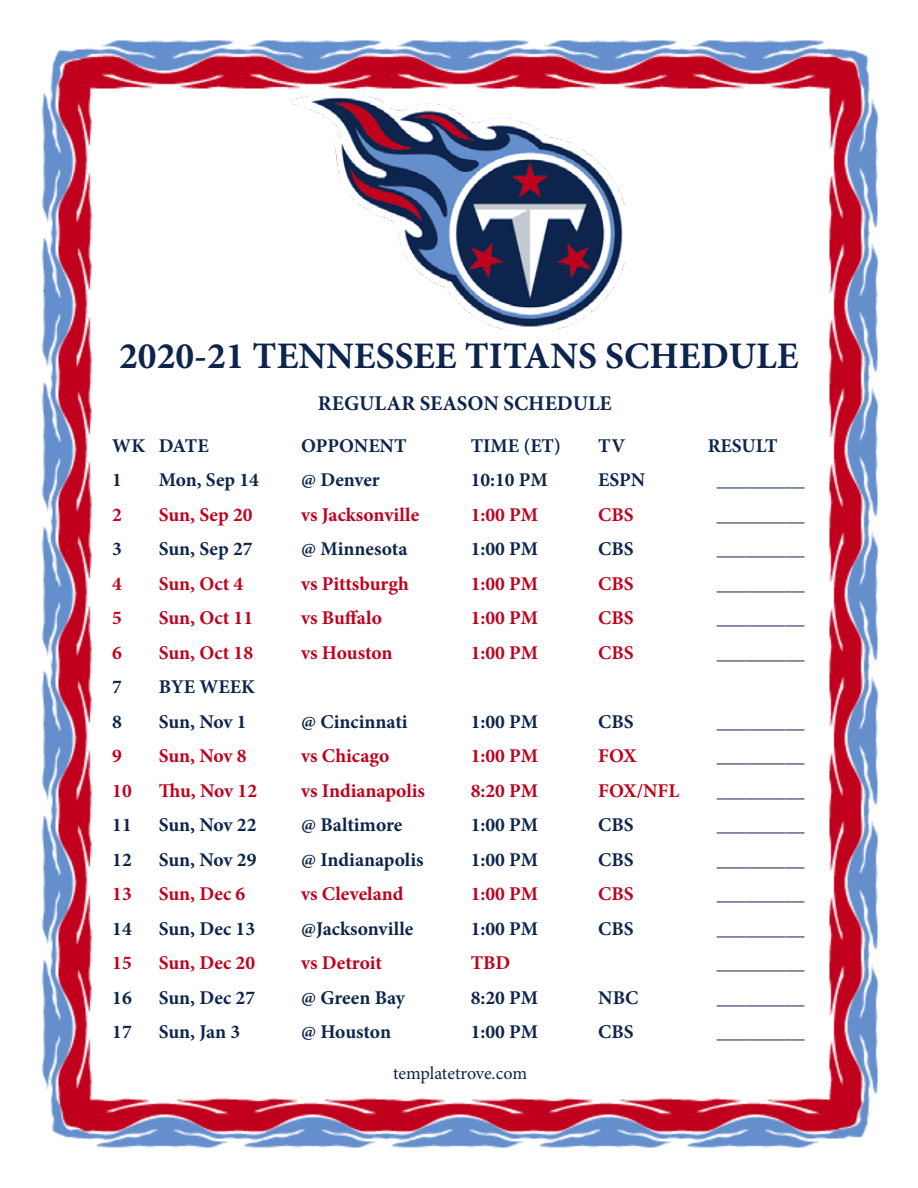
<style>
.page{position:relative;width:918px;height:1188px;background:#fff}
.page>*{position:absolute;margin:0;border:0;box-sizing:border-box;transform-origin:0 0}
.t1{font:700 37.5px "Minion Pro";color:#0d254c}
.t2{font:700 21px "Minion Pro";color:#0d254c}
.t3{font:700 19.5px "Minion Pro";color:#0d254c}
.t4{font:700 19.5px "Minion Pro";color:#c0001d}
.t5{font:18px "Minion Pro";letter-spacing:-.005em;color:#0d254c}
</style>
<div class="page">
<img style="left:41px;top:40px;width:838px;height:1108px">
<img style="left:290px;top:94px;width:338px;height:238px">
<h1 class="t1" style="left:119px;top:330px;width:681px">2020-21 TENNESSEE TITANS SCHEDULE</h1>
<p class="t2" style="left:318px;top:388px;width:295px">REGULAR SEASON SCHEDULE</p>
<p class="t3" style="left:112px;top:432px;width:98px">WK DATE</p>
<p class="t3" style="left:301px;top:432px;width:107px">OPPONENT</p>
<p class="t3" style="left:471px;top:432px;width:92px">TIME (ET)</p>
<p class="t3" style="left:598px;top:432px;width:28px">TV</p>
<p class="t3" style="left:708px;top:432px;width:71px">RESULT</p>
<p class="t3" style="left:112px;top:466px;width:11px">1</p>
<p class="t3" style="left:159px;top:466px;width:102px">Mon, Sep 14</p>
<p class="t3" style="left:301px;top:466px;width:80px">@ Denver</p>
<p class="t3" style="left:471px;top:466px;width:79px">10:10 PM</p>
<p class="t3" style="left:598px;top:466px;width:48px">ESPN</p>
<p class="t3" style="left:717px;top:466px;width:89px">_________</p>
<p class="t4" style="left:112px;top:501px;width:11px">2</p>
<p class="t4" style="left:159px;top:501px;width:95px">Sun, Sep 20</p>
<p class="t4" style="left:301px;top:501px;width:119px">vs Jacksonville</p>
<p class="t4" style="left:471px;top:501px;width:69px">1:00 PM</p>
<p class="t4" style="left:598px;top:501px;width:37px">CBS</p>
<p class="t3" style="left:717px;top:501px;width:89px">_________</p>
<p class="t3" style="left:112px;top:535px;width:11px">3</p>
<p class="t3" style="left:159px;top:535px;width:95px">Sun, Sep 27</p>
<p class="t3" style="left:301px;top:535px;width:108px">@ Minnesota</p>
<p class="t3" style="left:471px;top:535px;width:69px">1:00 PM</p>
<p class="t3" style="left:598px;top:535px;width:37px">CBS</p>
<p class="t3" style="left:717px;top:535px;width:89px">_________</p>
<p class="t4" style="left:112px;top:570px;width:11px">4</p>
<p class="t4" style="left:159px;top:570px;width:86px">Sun, Oct 4</p>
<p class="t4" style="left:301px;top:570px;width:109px">vs Pittsburgh</p>
<p class="t4" style="left:471px;top:570px;width:69px">1:00 PM</p>
<p class="t4" style="left:598px;top:570px;width:37px">CBS</p>
<p class="t3" style="left:717px;top:570px;width:89px">_________</p>
<p class="t4" style="left:112px;top:604px;width:11px">5</p>
<p class="t4" style="left:159px;top:604px;width:96px">Sun, Oct 11</p>
<p class="t4" style="left:301px;top:604px;width:82px">vs Buffalo</p>
<p class="t4" style="left:471px;top:604px;width:69px">1:00 PM</p>
<p class="t4" style="left:598px;top:604px;width:37px">CBS</p>
<p class="t3" style="left:717px;top:604px;width:89px">_________</p>
<p class="t4" style="left:112px;top:639px;width:11px">6</p>
<p class="t4" style="left:159px;top:639px;width:96px">Sun, Oct 18</p>
<p class="t4" style="left:301px;top:639px;width:93px">vs Houston</p>
<p class="t4" style="left:471px;top:639px;width:69px">1:00 PM</p>
<p class="t4" style="left:598px;top:639px;width:37px">CBS</p>
<p class="t3" style="left:717px;top:639px;width:89px">_________</p>
<p class="t3" style="left:112px;top:673px;width:11px">7</p>
<p class="t3" style="left:159px;top:673px;width:98px">BYE WEEK</p>
<p class="t3" style="left:112px;top:708px;width:11px">8</p>
<p class="t3" style="left:159px;top:708px;width:89px">Sun, Nov 1</p>
<p class="t3" style="left:301px;top:708px;width:108px">@ Cincinnati</p>
<p class="t3" style="left:471px;top:708px;width:69px">1:00 PM</p>
<p class="t3" style="left:598px;top:708px;width:37px">CBS</p>
<p class="t3" style="left:717px;top:708px;width:89px">_________</p>
<p class="t4" style="left:112px;top:742px;width:11px">9</p>
<p class="t4" style="left:159px;top:742px;width:89px">Sun, Nov 8</p>
<p class="t4" style="left:301px;top:742px;width:90px">vs Chicago</p>
<p class="t4" style="left:471px;top:742px;width:69px">1:00 PM</p>
<p class="t4" style="left:598px;top:742px;width:40px">FOX</p>
<p class="t3" style="left:717px;top:742px;width:89px">_________</p>
<p class="t4" style="left:112px;top:777px;width:21px">10</p>
<p class="t4" style="left:159px;top:777px;width:100px">Thu, Nov 12</p>
<p class="t4" style="left:301px;top:777px;width:125px">vs Indianapolis</p>
<p class="t4" style="left:471px;top:777px;width:69px">8:20 PM</p>
<p class="t4" style="left:598px;top:777px;width:82px">FOX/NFL</p>
<p class="t3" style="left:717px;top:777px;width:89px">_________</p>
<p class="t3" style="left:112px;top:811px;width:21px">11</p>
<p class="t3" style="left:159px;top:811px;width:99px">Sun, Nov 22</p>
<p class="t3" style="left:301px;top:811px;width:103px">@ Baltimore</p>
<p class="t3" style="left:471px;top:811px;width:69px">1:00 PM</p>
<p class="t3" style="left:598px;top:811px;width:37px">CBS</p>
<p class="t3" style="left:717px;top:811px;width:89px">_________</p>
<p class="t3" style="left:112px;top:846px;width:21px">12</p>
<p class="t3" style="left:159px;top:846px;width:99px">Sun, Nov 29</p>
<p class="t3" style="left:301px;top:846px;width:124px">@ Indianapolis</p>
<p class="t3" style="left:471px;top:846px;width:69px">1:00 PM</p>
<p class="t3" style="left:598px;top:846px;width:37px">CBS</p>
<p class="t3" style="left:717px;top:846px;width:89px">_________</p>
<p class="t4" style="left:112px;top:880px;width:21px">13</p>
<p class="t4" style="left:159px;top:880px;width:88px">Sun, Dec 6</p>
<p class="t4" style="left:301px;top:880px;width:104px">vs Cleveland</p>
<p class="t4" style="left:471px;top:880px;width:69px">1:00 PM</p>
<p class="t4" style="left:598px;top:880px;width:37px">CBS</p>
<p class="t3" style="left:717px;top:880px;width:89px">_________</p>
<p class="t3" style="left:112px;top:915px;width:21px">14</p>
<p class="t3" style="left:159px;top:915px;width:98px">Sun, Dec 13</p>
<p class="t3" style="left:301px;top:915px;width:114px">@Jacksonville</p>
<p class="t3" style="left:471px;top:915px;width:69px">1:00 PM</p>
<p class="t3" style="left:598px;top:915px;width:37px">CBS</p>
<p class="t3" style="left:717px;top:915px;width:89px">_________</p>
<p class="t4" style="left:112px;top:949px;width:21px">15</p>
<p class="t4" style="left:159px;top:949px;width:98px">Sun, Dec 20</p>
<p class="t4" style="left:301px;top:949px;width:82px">vs Detroit</p>
<p class="t4" style="left:471px;top:949px;width:41px">TBD</p>
<p class="t3" style="left:717px;top:949px;width:89px">_________</p>
<p class="t3" style="left:112px;top:984px;width:21px">16</p>
<p class="t3" style="left:159px;top:984px;width:98px">Sun, Dec 27</p>
<p class="t3" style="left:301px;top:984px;width:105px">@ Green Bay</p>
<p class="t3" style="left:471px;top:984px;width:69px">8:20 PM</p>
<p class="t3" style="left:598px;top:984px;width:42px">NBC</p>
<p class="t3" style="left:717px;top:984px;width:89px">_________</p>
<p class="t3" style="left:112px;top:1018px;width:21px">17</p>
<p class="t3" style="left:159px;top:1018px;width:83px">Sun, Jan 3</p>
<p class="t3" style="left:301px;top:1018px;width:91px">@ Houston</p>
<p class="t3" style="left:471px;top:1018px;width:69px">1:00 PM</p>
<p class="t3" style="left:598px;top:1018px;width:37px">CBS</p>
<p class="t3" style="left:717px;top:1018px;width:89px">_________</p>
<p class="t5" style="left:393px;top:1061px;width:136px">templatetrove.com</p>
</div>
